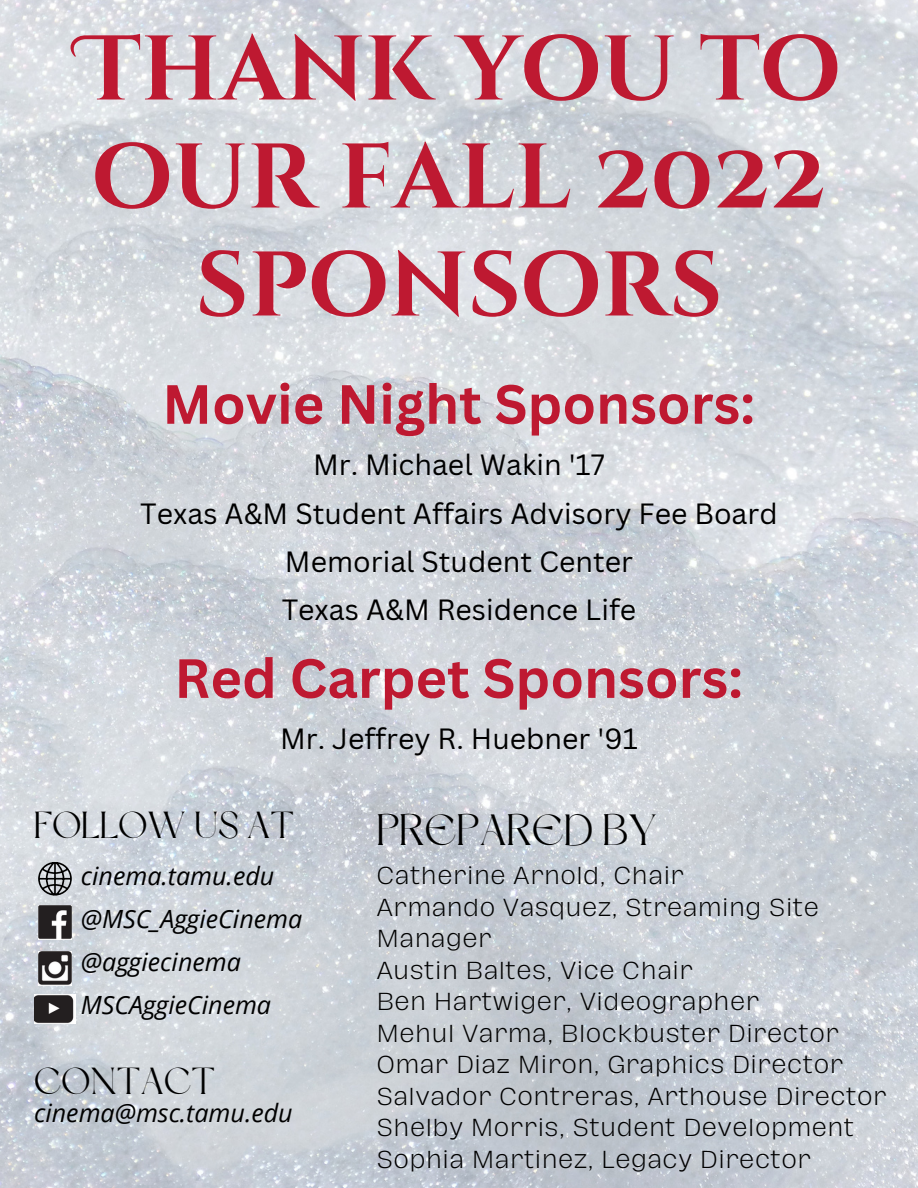
<style>
.page{position:relative;width:918px;height:1188px;background:#fff}
.page>*{position:absolute;margin:0;border:0;box-sizing:border-box;transform-origin:0 0}
.t1{font:700 91.5px/108px "Cinzel Decorative";color:#be1931;text-align:center}
.t2{font:700 54px "Canva Sans";color:#be1931}
.t3{font:43.5px "Dream Avenue";color:#000}
.t4{font:37.5px "Dream Avenue";color:#000}
.t5{font:28.5px/48.3px "Canva Sans";color:#000;text-align:center}
.t6{font:italic 25.05px/43px "Open Sans";color:#000}
.t7{font:300 22.5px/31.5px "Hagrid Text";letter-spacing:.05em;color:#000}
</style>
<div class="page">
<img style="left:0;top:0;width:918px;height:1188px">
<svg style="left:38px;top:862px;width:34px;height:34px"></svg>
<img style="left:38px;top:952px;width:34px;height:33px">
<img style="left:38px;top:905px;width:34px;height:34px">
<img style="left:34px;top:994px;width:42px;height:29px">
<h1 class="t1" style="left:77px;top:18px;width:765px">THANK YOU TO<br>OUR FALL 2022<br>SPONSORS</h1>
<h2 class="t2" style="left:162px;top:366px;width:594px">Movie Night Sponsors:</h2>
<p class="t5" style="left:140px;top:440px;width:639px">Mr. Michael Wakin '17<br>Texas A&amp;M Student Affairs Advisory Fee Board<br>Memorial Student Center<br>Texas A&amp;M Residence Life</p>
<h2 class="t2" style="left:174px;top:640px;width:570px">Red Carpet Sponsors:</h2>
<p class="t5" style="left:280px;top:714px;width:359px">Mr. Jeffrey R. Huebner '91</p>
<h3 class="t4" style="left:34px;top:810px;width:261px">FOLLOW US AT</h3>
<p class="t6" style="left:81px;top:854px;width:223px">cinema.tamu.edu @MSC_AggieCinema @aggiecinema<br>MSCAggieCinema</p>
<h3 class="t4" style="left:34px;top:1066px;width:182px">CONTACT</h3>
<p class="t6" style="left:34px;top:1091px;width:260px">cinema@msc.tamu.edu</p>
<h3 class="t3" style="left:377px;top:812px;width:282px">PREPARED BY</h3>
<p class="t7" style="left:377px;top:861px;width:511px">Catherine Arnold, Chair<br>Armando Vasquez, Streaming Site<br>Manager<br>Austin Baltes, Vice Chair<br>Ben Hartwiger, Videographer<br>Mehul Varma, Blockbuster Director<br>Omar Diaz Miron, Graphics Director<br>Salvador Contreras, Arthouse Director<br>Shelby Morris, Student Development<br>Sophia Martinez, Legacy Director</p>
</div>
